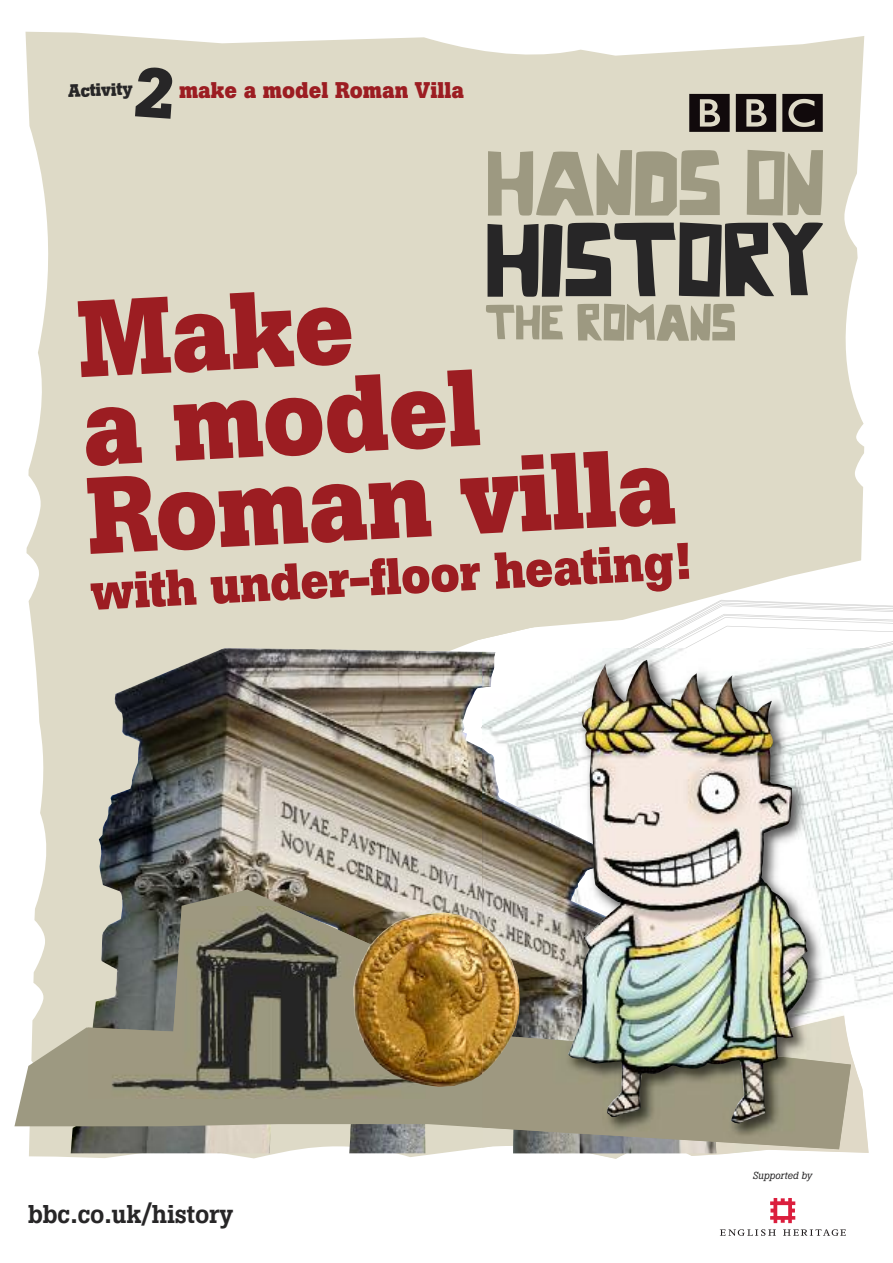
<style>
.page{position:relative;width:893px;height:1263px;background:#fff}
.page>*{position:absolute;margin:0;border:0;box-sizing:border-box;transform-origin:0 0}
.t1{font:700 107.55px/88.5px "Boton";color:#9c1d22}
.t2{font:700 51px "Boton";color:#9c1d22}
.t3{font:500 25.5px "Boton";letter-spacing:-.01em;color:#272627}
.t4{font:700 22.5px "Boton";color:#9c1d22}
.t5{font:700 17.85px "Boton";color:#272627}
.t6{font:italic 10.2px "Boton";color:#272627}
</style>
<div class="page">
<div style="left:26px;top:32px;width:839px;height:1127px;background:#dedac7"></div>
<svg style="left:443px;top:546px;width:422px;height:102px;background:#e2dfcf"></svg>
<svg style="left:481px;top:600px;width:412px;height:48px"></svg>
<svg style="left:782px;top:94px;width:41px;height:38px;background:#393330"></svg>
<svg style="left:736px;top:94px;width:40px;height:38px;background:#413b38"></svg>
<svg style="left:689px;top:94px;width:41px;height:38px;background:#433d3a"></svg>
<svg style="left:488px;top:222px;width:335px;height:75px;background:#74726a"></svg>
<svg style="left:488px;top:150px;width:335px;height:66px;background:#b5b19b"></svg>
<svg style="left:486px;top:304px;width:249px;height:37px;background:#b8b49e"></svg>
<img style="left:71px;top:648px;width:411px;height:505px">
<svg style="left:14px;top:889px;width:468px;height:260px;background:#b3af9f"></svg>
<img style="left:89px;top:907px;width:341px;height:191px">
<img style="left:353px;top:913px;width:129px;height:174px">
<svg style="left:720px;top:1229px;width:56px;height:7px"></svg>
<svg style="left:783px;top:1229px;width:63px;height:7px"></svg>
<svg style="left:770px;top:1198px;width:25px;height:25px"></svg>
<img style="left:482px;top:1149px;width:383px;height:10px">
<img style="left:686px;top:1015px;width:183px;height:141px">
<img style="left:590px;top:1153px;width:36px;height:6px">
<img style="left:482px;top:648px;width:381px;height:394px">
<img style="left:843px;top:648px;width:50px;height:367px">
<img style="left:513px;top:1149px;width:203px;height:4px">
<img style="left:482px;top:748px;width:89px;height:288px">
<img style="left:482px;top:652px;width:13px;height:35px">
<img style="left:482px;top:1036px;width:369px;height:113px">
<img style="left:482px;top:925px;width:38px;height:149px">
<img style="left:571px;top:660px;width:237px;height:464px">
<div style="left:135px;top:66px;width:39px;height:53px;background:#dedac7"></div>
<p class="t5" style="left:68px;top:84px;width:66px;rotate:-2deg">Activity</p>
<p class="t4" style="left:179px;top:83px;width:287px">make a model Roman Villa</p>
<h1 class="t1" style="left:76px;top:306px;width:591px;rotate:-3deg">Make<br>a model<br>Roman villa</h1>
<p class="t2" style="left:89px;top:574px;width:603px;rotate:-3deg">with under-fl oor heating!</p>
<p class="t3" style="left:28px;top:1205px;width:207px">bbc.co.uk/history</p>
<p class="t6" style="left:753px;top:1172px;width:61px">Supported by</p>
</div>
